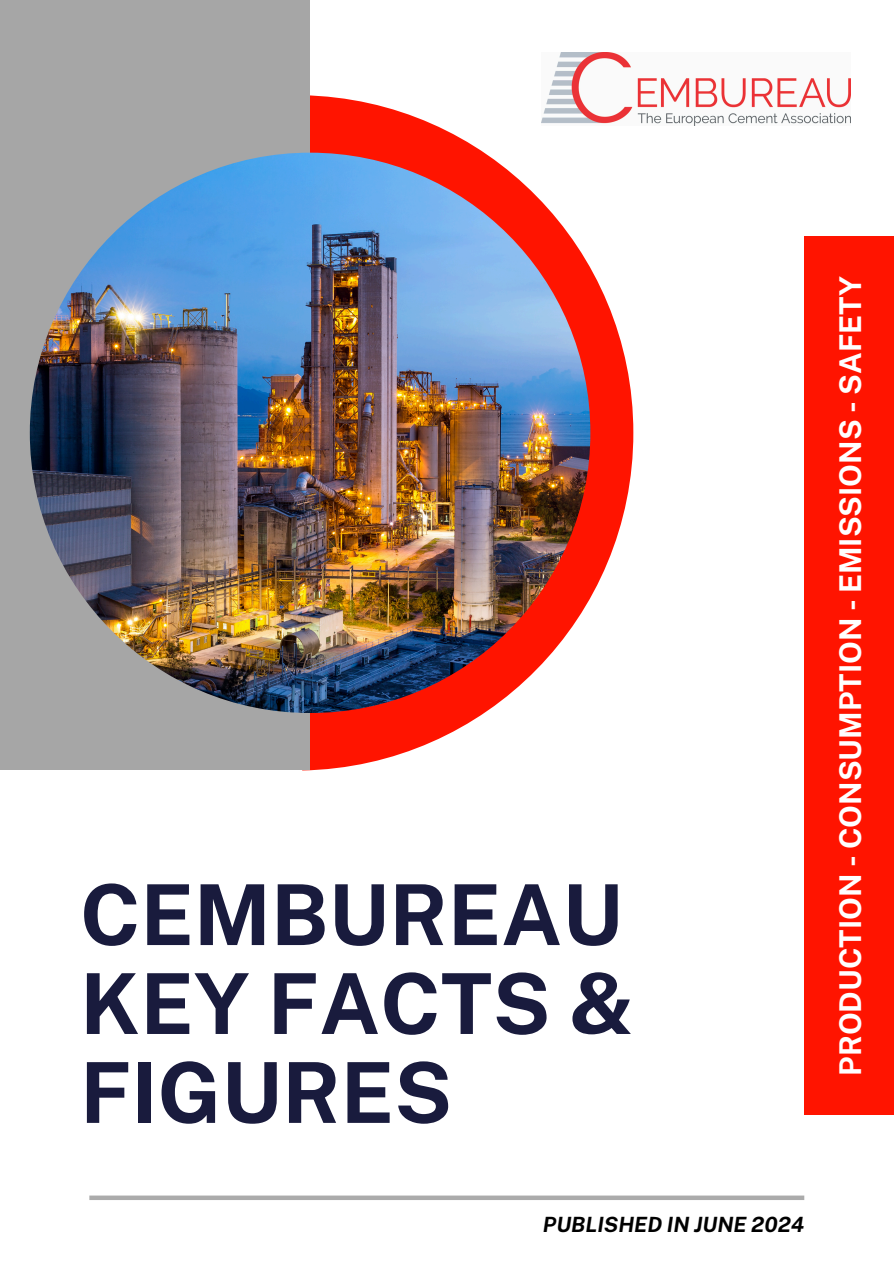
<style>
.page{position:relative;width:894px;height:1264px;background:#fff}
.page>*{position:absolute;margin:0;border:0;box-sizing:border-box;transform-origin:0 0}
.t1{font:700 84px/88.9px "Public Sans";color:#191b3d}
.t2{font:700 30px "Public Sans";color:#fff}
.t3{font:italic 700 21px "Public Sans";color:#000}
</style>
<div class="page">
<svg style="left:310px;top:95px;width:323px;height:675px"></svg>
<svg style="left:382px;top:162px;width:190px;height:542px;fill:#ff1400"></svg>
<div style="left:0;top:0;width:310px;height:770px;background:#a6a6a6"></div>
<img style="left:30px;top:153px;width:560px;height:560px;border-radius:50%">
<div style="left:804px;top:237px;width:89px;height:877px;background:#ff1400"></div>
<svg style="left:89px;top:1195px;width:715px;height:4px;background:#b6b6b6"></svg>
<img style="left:541px;top:53px;width:309px;height:73px">
<p class="t1" style="left:80px;top:870px;width:555px">CEMBUREAU<br>KEY FACTS &amp;<br>FIGURES</p>
<h2 class="t2" style="left:832px;top:1075px;width:800px;rotate:-90deg">PRODUCTION - CONSUMPTION - EMISSIONS - SAFETY</h2>
<h1 class="t3" style="left:542px;top:1211px;width:263px">PUBLISHED IN JUNE 2024</h1>
</div>
